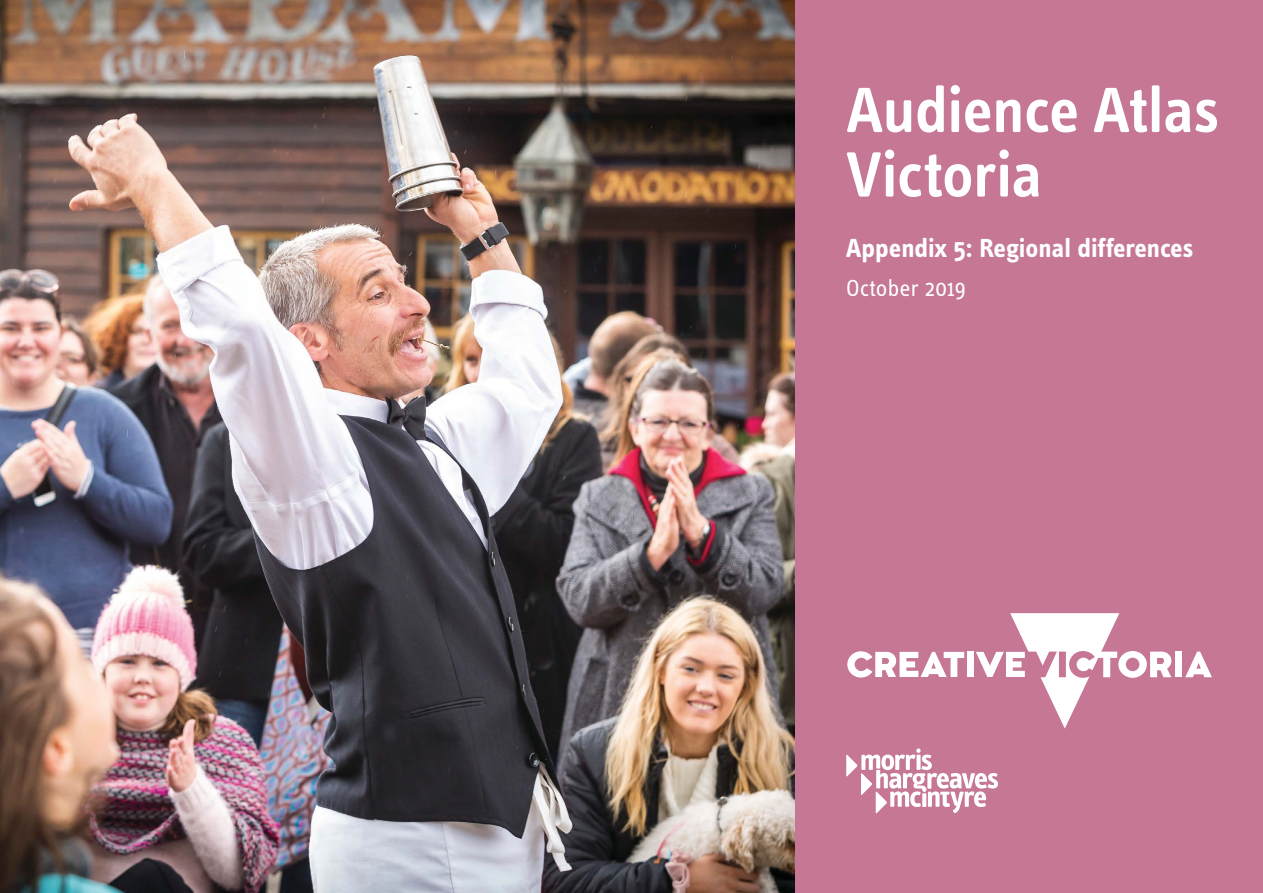
<style>
.page{position:relative;width:1263px;height:893px;background:#fff}
.page>*{position:absolute;margin:0;border:0;box-sizing:border-box;transform-origin:0 0}
.t1{font:600 66px/64.5px "Info Text Pro";letter-spacing:-.015em;color:#fff}
.t2{font:700 27px "Info Text Pro";color:#fff}
.t3{font:24px "Info Text Pro";color:#fff}
</style>
<div class="page">
<img style="left:0;top:0;width:795px;height:893px">
<div style="left:795px;top:0;width:468px;height:893px;background:#c57795"></div>
<svg style="left:846px;top:748px;width:152px;height:65px"></svg>
<svg style="left:1185px;top:652px;width:27px;height:25px"></svg>
<div style="left:1175px;top:652px;width:7px;height:25px;background:#fff"></div>
<svg style="left:847px;top:651px;width:117px;height:26px"></svg>
<div style="left:967px;top:652px;width:6px;height:25px;background:#fff"></div>
<svg style="left:976px;top:613px;width:195px;height:116px"></svg>
<h1 class="t1" style="left:846px;top:77px;width:375px">Audience Atlas<br>Victoria</h1>
<p class="t2" style="left:846px;top:232px;width:349px">Appendix 5: Regional differences</p>
<p class="t3" style="left:846px;top:274px;width:121px">October 2019</p>
</div>
